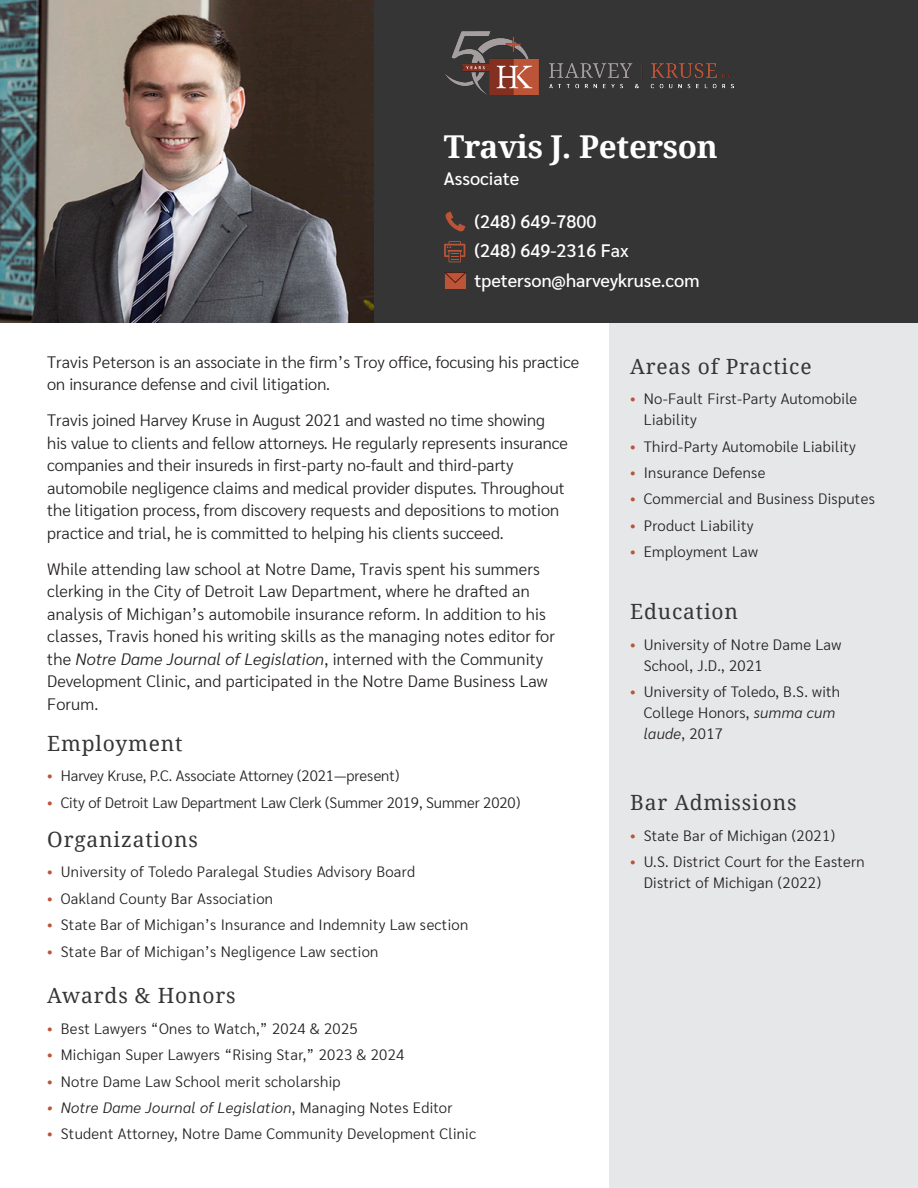
<style>
.page{position:relative;width:918px;height:1188px;background:#fff}
.page>*{position:absolute;margin:0;border:0;box-sizing:border-box;transform-origin:0 0}
.t1{font:700 31.5px "Droid Serif";letter-spacing:-.01em;color:#fff}
.Headers{font:21px "Droid Serif";letter-spacing:.04em;color:#363536}
.t2{font:500 18px "Sarabun";color:#fff}
.Narrative{font:300 16.5px/22.5px "Sarabun";color:#231f20}
.t3{font:300 15px/21px "Sarabun";letter-spacing:.02em;color:#231f20}
.t4{font:300 15px "Sarabun";letter-spacing:-.005em;color:#231f20}
.t5{font:italic 300 15px "Sarabun";letter-spacing:.02em;color:#231f20}
.s1{font-style:italic}
.s2{color:#bc5437}
.s3{font-style:normal}
</style>
<div class="page">
<div style="left:609px;top:307px;width:309px;height:881px;background:#e6e7e9"></div>
<img style="left:0;top:0;width:375px;height:322px">
<div style="left:375px;top:0;width:543px;height:322px;background:#363536"></div>
<img style="left:446px;top:31px;width:288px;height:64px">
<svg style="left:445px;top:211px;width:20px;height:20px"></svg>
<svg style="left:444px;top:241px;width:21px;height:21px"></svg>
<svg style="left:444px;top:272px;width:23px;height:17px"></svg>
<p class="t1" style="left:444px;top:125px;width:276px">Travis J. Peterson</p>
<p class="t2" style="left:444px;top:168px;width:77px">Associate</p>
<p class="t2" style="left:474px;top:211px;width:124px">(248) 649-7800</p>
<p class="t2" style="left:474px;top:241px;width:156px">(248) 649-2316 Fax</p>
<p class="t2" style="left:474px;top:270px;width:227px">tpeterson@harveykruse.com</p>
<p class="Narrative" style="left:47px;top:351px;width:533px">Travis Peterson is an associate in the firm’s Troy office, focusing his practice on insurance defense and civil litigation.</p>
<p class="Narrative" style="left:47px;top:409px;width:522px">Travis joined Harvey Kruse in August 2021 and wasted no time showing his value to clients and fellow attorneys. He regularly represents insurance companies and their insureds in first-party no-fault and third-party automobile negligence claims and medical provider disputes. Throughout the litigation process, from discovery requests and depositions to motion practice and trial, he is committed to helping his clients succeed.</p>
<p class="Narrative" style="left:47px;top:558px;width:509px">While attending law school at Notre Dame, Travis spent his summers clerking in the City of Detroit Law Department, where he drafted an analysis of Michigan’s automobile insurance reform. In addition to his classes, Travis honed his writing skills as the managing notes editor for the <span class="s1">Notre Dame Journal of Legislation</span>, interned with the Community Development Clinic, and participated in the Notre Dame Business Law Forum.</p>
<p class="Headers" style="left:47px;top:729px;width:137px">Employment</p>
<p class="t4" style="left:47px;top:767px;width:354px"><span class="s2">•</span> Harvey Kruse, P.C. Associate Attorney (2021—present)</p>
<p class="t4" style="left:47px;top:794px;width:475px"><span class="s2">•</span> City of Detroit Law Department Law Clerk (Summer 2019, Summer 2020)</p>
<p class="Headers" style="left:47px;top:825px;width:152px">Organizations</p>
<p class="t3" style="left:47px;top:862px;width:370px"><span class="s2">•</span> University of Toledo Paralegal Studies Advisory Board</p>
<p class="t3" style="left:47px;top:888px;width:227px"><span class="s2">•</span> Oakland County Bar Association</p>
<p class="t3" style="left:47px;top:915px;width:422px"><span class="s2">•</span> State Bar of Michigan’s Insurance and Indemnity Law section</p>
<p class="t3" style="left:47px;top:941px;width:333px"><span class="s2">•</span> State Bar of Michigan’s Negligence Law section</p>
<p class="Headers" style="left:47px;top:981px;width:190px">Awards &amp; Honors</p>
<p class="t3" style="left:47px;top:1018px;width:312px"><span class="s2">•</span> Best Lawyers “Ones to Watch,” 2024 &amp; 2025</p>
<p class="t3" style="left:47px;top:1045px;width:359px"><span class="s2">•</span> Michigan Super Lawyers “Rising Star,” 2023 &amp; 2024</p>
<p class="t3" style="left:47px;top:1071px;width:295px"><span class="s2">•</span> Notre Dame Law School merit scholarship</p>
<p class="t5" style="left:47px;top:1099px;width:407px"><span class="s2">•</span> Notre Dame Journal of Legislation<span class="s3">, Managing Notes Editor</span></p>
<p class="t3" style="left:47px;top:1124px;width:430px"><span class="s2">•</span> Student Attorney, Notre Dame Community Development Clinic</p>
<p class="Headers" style="left:630px;top:352px;width:183px">Areas of Practice</p>
<p class="t3" style="left:644px;top:389px;width:215px;text-indent:-14px"><span class="s2">•</span> No-Fault First-Party Automobile<br>Liability</p>
<p class="t3" style="left:630px;top:436px;width:227px"><span class="s2">•</span> Third-Party Automobile Liability</p>
<p class="t3" style="left:630px;top:462px;width:137px"><span class="s2">•</span> Insurance Defense</p>
<p class="t3" style="left:630px;top:489px;width:246px"><span class="s2">•</span> Commercial and Business Disputes</p>
<p class="t3" style="left:630px;top:515px;width:125px"><span class="s2">•</span> Product Liability</p>
<p class="t3" style="left:630px;top:542px;width:129px"><span class="s2">•</span> Employment Law</p>
<p class="Headers" style="left:630px;top:597px;width:109px">Education</p>
<p class="t3" style="left:644px;top:634px;width:199px;text-indent:-14px"><span class="s2">•</span> University of Notre Dame Law<br>School, J.D., 2021</p>
<p class="t3" style="left:644px;top:681px;width:198px;text-indent:-14px"><span class="s2">•</span> University of Toledo, B.S. with<br>College Honors, <span class="s1">summa cum laude</span>, 2017</p>
<p class="Headers" style="left:630px;top:788px;width:168px">Bar Admissions</p>
<p class="t3" style="left:630px;top:825px;width:206px"><span class="s2">•</span> State Bar of Michigan (2021)</p>
<p class="t3" style="left:644px;top:852px;width:223px;text-indent:-14px"><span class="s2">•</span> U.S. District Court for the Eastern<br>District of Michigan (2022)</p>
</div>
